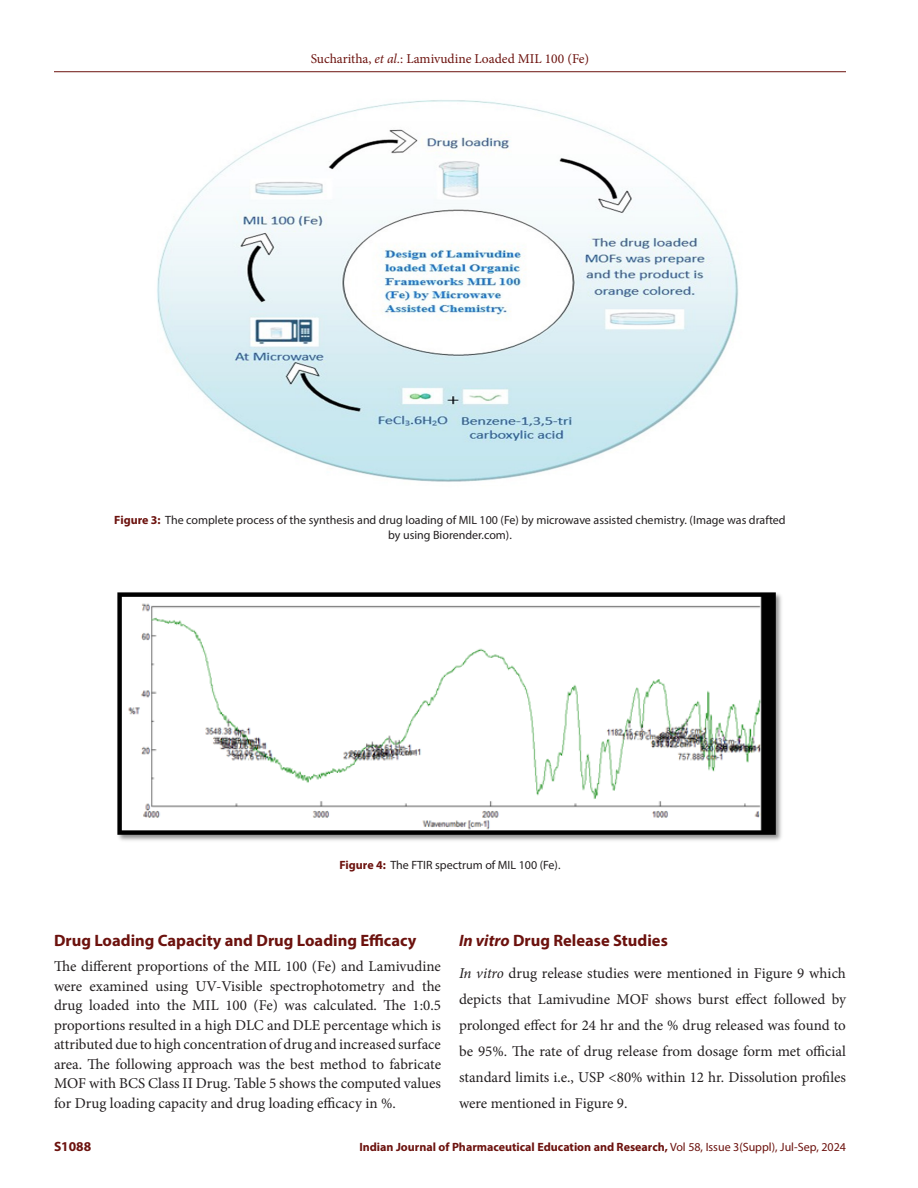
<style>
.page{position:relative;width:918px;height:1188px;background:#fff}
.page>*{position:absolute;margin:0;border:0;box-sizing:border-box;transform-origin:0 0}
.Heading_2{font:700 16.5px "Myriad Pro";color:#6c120e}
.Body_text__FO{font:15px/19.5px "Minion Pro";color:#231f20;text-align:justify}
.t1{font:13.5px "Minion Pro";color:#6c120e}
.t2{font:700 13.5px "Myriad Pro";color:#6c120e}
.FIG_Caption{font:12px/15px "Myriad Pro";color:#231f20;text-align:center}
.t3{font:700 12px "Myriad Pro";color:#6c120e}
.s1{font-style:italic}
.s2{font-weight:700;color:#6c120e}
.s3{font-weight:400}
</style>
<div class="page">
<hr style="left:54px;top:71px;width:792px;height:1px;background:#6c120e">
<img style="left:157px;top:100px;width:582px;height:382px">
<img style="left:117px;top:592px;width:665px;height:249px">
<p class="t1" style="left:311px;top:50px;width:280px">Sucharitha, <span class="s1">et al.</span>: Lamivudine Loaded MIL 100 (Fe)</p>
<p class="FIG_Caption" style="left:114px;top:512px;width:673px"><span class="s2">Figure 3:</span> The complete process of the synthesis and drug loading of MIL 100 (Fe) by microwave assisted chemistry. (Image was drafted by using Biorender.com).</p>
<p class="FIG_Caption" style="left:340px;top:857px;width:222px"><span class="s2">Figure 4:</span> The FTIR spectrum of MIL 100 (Fe).</p>
<p class="Heading_2" style="left:54px;top:929px;width:364px">Drug Loading Capacity and Drug Loading Efficacy</p>
<p class="Body_text__FO" style="left:54px;top:957px;width:389px">The different proportions of the MIL 100 (Fe) and Lamivudine were examined using UV-Visible spectrophotometry and the drug loaded into the MIL 100 (Fe) was calculated. The 1:0.5 proportions resulted in a high DLC and DLE percentage which is attributed due to high concentration of drug and increased surface area. The following approach was the best method to fabricate MOF with BCS Class II Drug. Table 5 shows the computed values for Drug loading capacity and drug loading efficacy in %.</p>
<p class="Heading_2" style="left:459px;top:929px;width:210px"><span class="s1">In vitro</span> Drug Release Studies</p>
<p class="Body_text__FO" style="left:459px;top:960px;width:389px;line-height:26px"><span class="s1">In vitro</span> drug release studies were mentioned in Figure 9 which depicts that Lamivudine MOF shows burst effect followed by prolonged effect for 24 hr and the % drug released was found to be 95%. The rate of drug release from dosage form met official standard limits i.e., USP &lt;80% within 12 hr. Dissolution profiles were mentioned in Figure 9.</p>
<p class="t2" style="left:54px;top:1137px;width:39px">S1088</p>
<p class="t3" style="left:359px;top:1139px;width:488px">Indian Journal of Pharmaceutical Education and Research, <span class="s3">Vol 58, Issue 3(Suppl), Jul-Sep, 2024</span></p>
</div>
